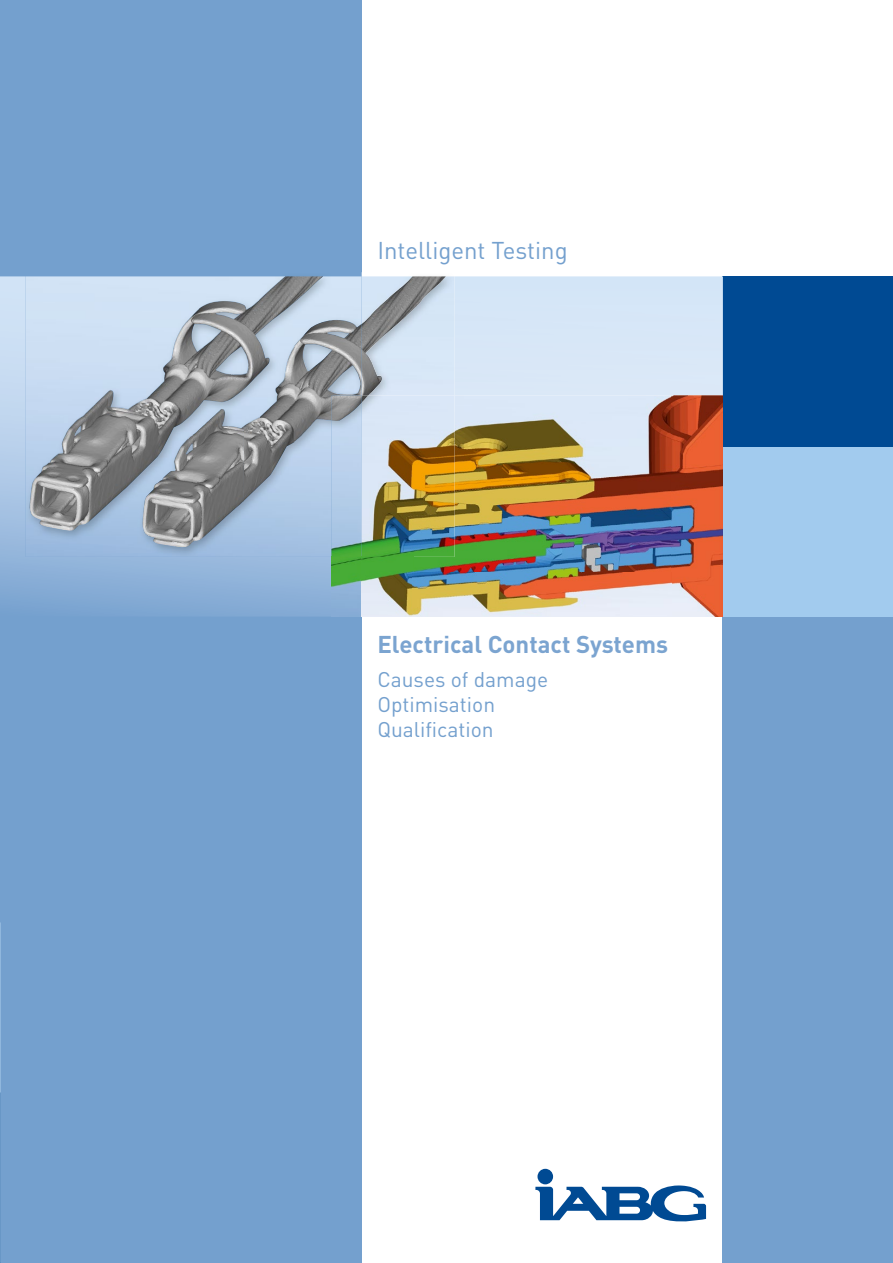
<style>
.page{position:relative;width:893px;height:1263px;background:#fff}
.page>*{position:absolute;margin:0;border:0;box-sizing:border-box;transform-origin:0 0}
.t1{font:700 24px "DINOT";color:#7ba4d0}
.t2{font:24px "DINOT";color:#74a0ce}
.t3{font:21px/25.2px "DINOT";color:#74a0ce}
</style>
<div class="page">
<div style="left:723px;top:617px;width:170px;height:646px;background:#74a0ce"></div>
<div style="left:723px;top:446px;width:170px;height:171px;background:#a2cbee"></div>
<div style="left:0;top:0;width:361px;height:1263px;background:#74a0ce"></div>
<div style="left:537px;top:1169px;width:16px;height:15px;background:#004a93;border-radius:50%"></div>
<svg style="left:535px;top:1185px;width:171px;height:37px"></svg>
<div style="left:723px;top:276px;width:170px;height:170px;background:#004a93"></div>
<svg style="left:0;top:276px;width:331px;height:340px"></svg>
<div style="left:454px;top:276px;width:269px;height:119px;background:#d7e7f7"></div>
<img style="left:26px;top:272px;width:336px;height:285px">
<img style="left:361px;top:276px;width:93px;height:281px">
<img style="left:294px;top:320px;width:67px;height:92px">
<img style="left:285px;top:346px;width:9px;height:155px">
<img style="left:193px;top:531px;width:51px;height:11px">
<img style="left:142px;top:531px;width:51px;height:16px">
<img style="left:294px;top:412px;width:37px;height:30px">
<img style="left:361px;top:276px;width:85px;height:119px">
<img style="left:30px;top:276px;width:255px;height:255px">
<img style="left:331px;top:557px;width:82px;height:60px">
<img style="left:413px;top:395px;width:310px;height:222px">
<img style="left:331px;top:395px;width:30px;height:26px">
<svg style="left:361px;top:395px;width:7px;height:8px"></svg>
<p class="t2" style="left:377px;top:236px;width:192px">Intelligent Testing</p>
<p class="t1" style="left:377px;top:629px;width:292px">Electrical Contact Systems</p>
<p class="t3" style="left:377px;top:666px;width:172px">Causes of damage<br>Optimisation<br>Qualification</p>
</div>
